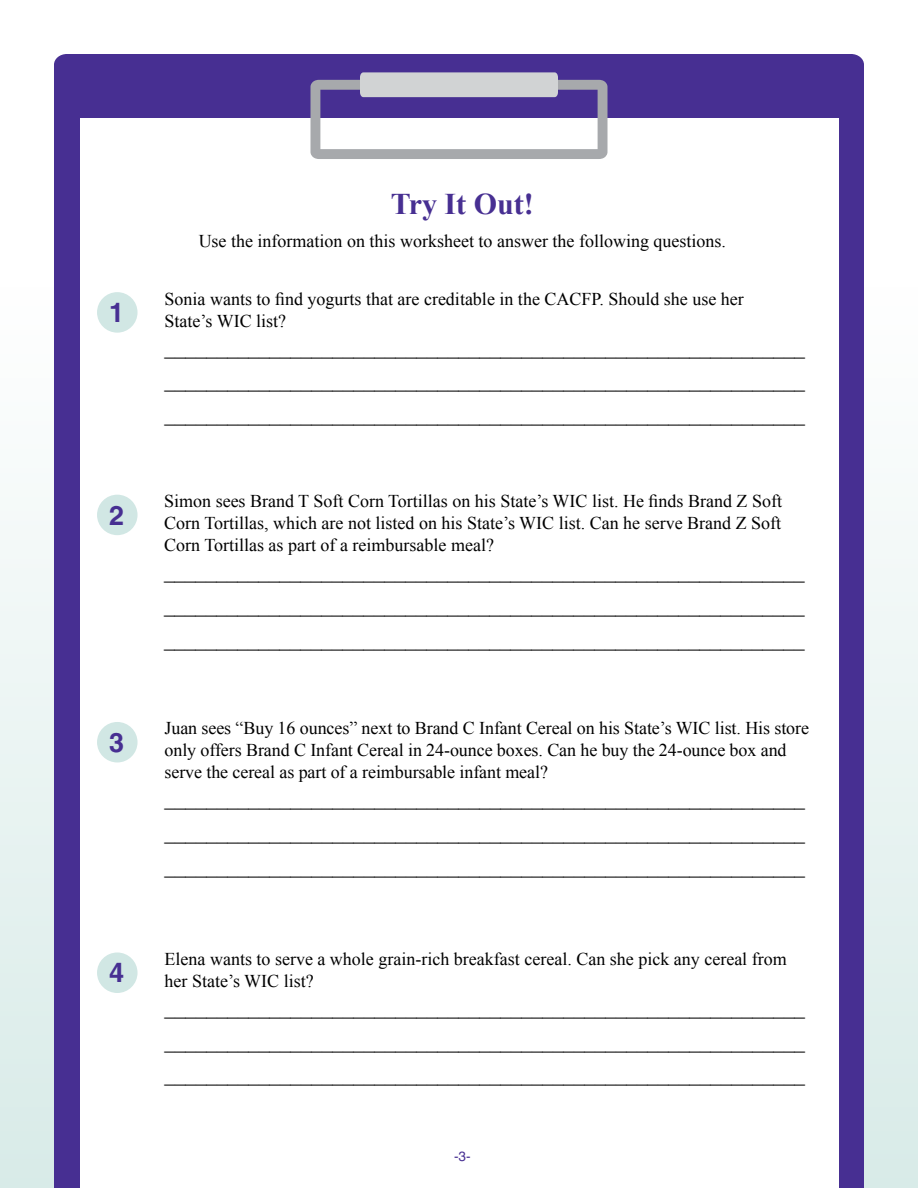
<style>
.page{position:relative;width:918px;height:1188px;background:#fff}
.page>*{position:absolute;margin:0;border:0;box-sizing:border-box;transform-origin:0 0}
.t1{font:700 30px "Times New Roman";color:#472f92}
.t2{font:700 27px "Helvetica LT Std";color:#472f92}
.t3{font:21px/33.8px "Times New Roman";color:#000;text-align:justify}
.t4{font:18px/21.9px "Times New Roman";color:#000}
.t5{font:13.5px "Helvetica LT Std";color:#472f92}
</style>
<div class="page">
<div style="left:0;top:0;width:918px;height:1188px;background:linear-gradient(to bottom,#fff,#daece9)"></div>
<div style="left:54px;top:54px;width:810px;height:1134px;background:#472f92"></div>
<div style="left:80px;top:118px;width:758px;height:1070px;background:#fff"></div>
<svg style="left:310px;top:72px;width:298px;height:87px"></svg>
<div style="left:97px;top:292px;width:41px;height:41px;background:#d1e7e4;border-radius:50%"></div>
<div style="left:97px;top:495px;width:41px;height:40px;background:#d1e7e4;border-radius:50%"></div>
<div style="left:97px;top:722px;width:41px;height:40px;background:#d1e7e4;border-radius:50%"></div>
<div style="left:97px;top:952px;width:41px;height:41px;background:#d1e7e4;border-radius:50%"></div>
<h2 class="t1" style="left:391px;top:183px;width:144px">Try It Out!</h2>
<p class="t4" style="left:199px;top:230px;width:529px">Use the information on this worksheet to answer the following questions.</p>
<p class="t2" style="left:109px;top:296px;width:17px">1</p>
<p class="t4" style="left:165px;top:287px;width:581px">Sonia wants to find yogurts that are creditable in the CACFP. Should she use her<br>State’s WIC list?</p>
<p class="t3" style="left:165px;top:329px;width:642px">_____________________________________________________________ _____________________________________________________________ _____________________________________________________________</p>
<p class="t2" style="left:109px;top:499px;width:17px">2</p>
<p class="t4" style="left:164px;top:490px;width:619px;text-align:justify">Simon sees Brand T Soft Corn Tortillas on his State’s WIC list. He finds Brand Z Soft Corn Tortillas, which are not listed on his State’s WIC list. Can he serve Brand Z Soft Corn Tortillas as part of a reimbursable meal?</p>
<p class="t3" style="left:164px;top:554px;width:642px">_____________________________________________________________ _____________________________________________________________ _____________________________________________________________</p>
<p class="t2" style="left:109px;top:726px;width:17px">3</p>
<p class="t4" style="left:165px;top:717px;width:646px">Juan sees “Buy 16 ounces” next to Brand C Infant Cereal on his State’s WIC list. His store only offers Brand C Infant Cereal in 24-ounce boxes. Can he buy the 24-ounce box and serve the cereal as part of a reimbursable infant meal?</p>
<p class="t3" style="left:165px;top:781px;width:642px">_____________________________________________________________ _____________________________________________________________ _____________________________________________________________</p>
<p class="t2" style="left:109px;top:956px;width:17px">4</p>
<p class="t4" style="left:165px;top:948px;width:624px">Elena wants to serve a whole grain-rich breakfast cereal. Can she pick any cereal from her State’s WIC list?</p>
<p class="t3" style="left:165px;top:990px;width:642px">_____________________________________________________________ _____________________________________________________________ _____________________________________________________________</p>
<p class="t5" style="left:454px;top:1148px;width:18px">-3-</p>
</div>
